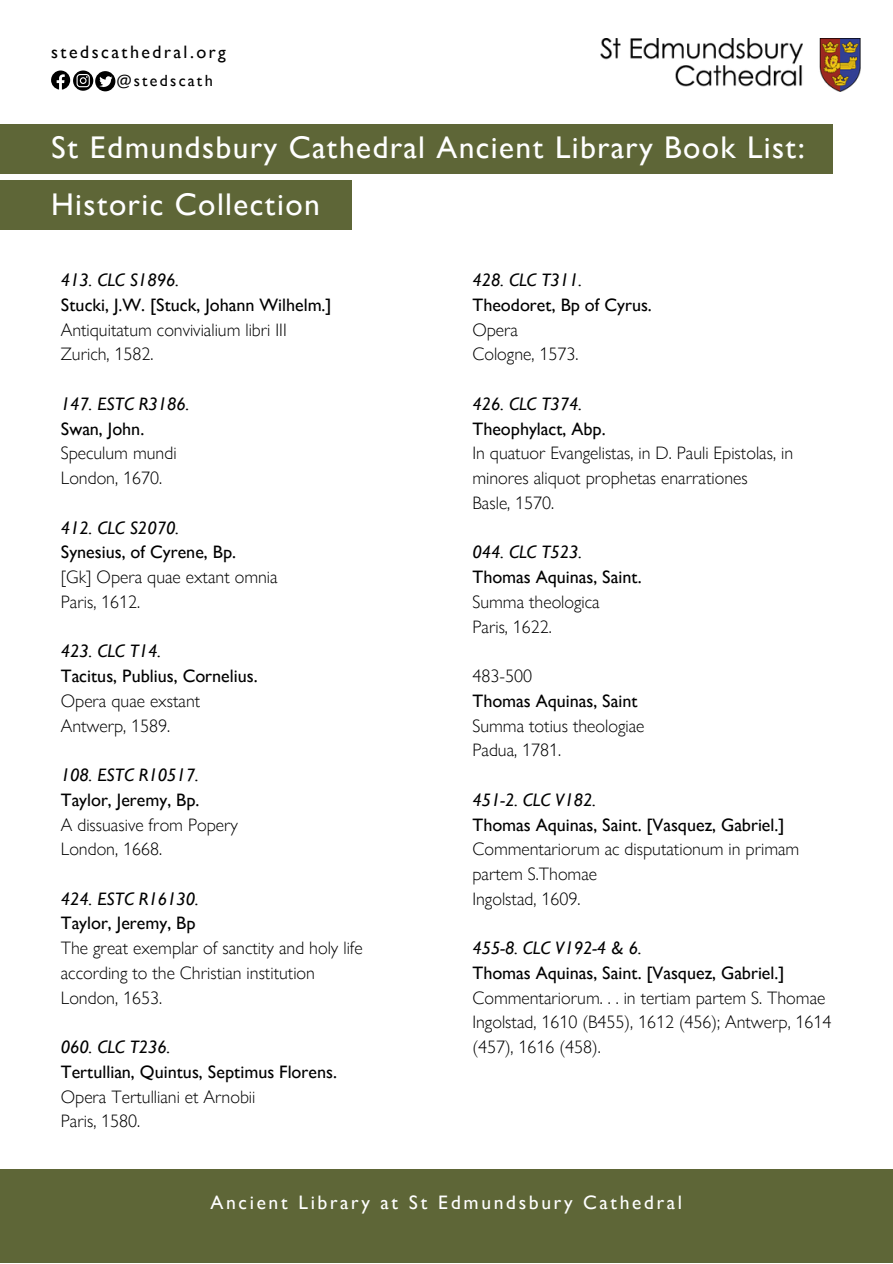
<style>
.page{position:relative;width:893px;height:1264px;background:#fff}
.page>*{position:absolute;margin:0;border:0;box-sizing:border-box;transform-origin:0 0}
.t1{font:31.35px/56.2px "Gill Sans Nova";letter-spacing:.045em;color:#fff}
.t2{font:19.5px "Gill Sans Nova";letter-spacing:.135em;color:#fff}
.t3{font:300 18px/24.8px "Gill Sans Nova";color:#000}
.t4{font:18px "Gill Sans Nova";color:#000}
.t5{font:italic 18px "Gill Sans";color:#000}
.t6{font:18px "Gill Sans Nova";letter-spacing:.135em;color:#000}
.t7{font:16.2px "Gill Sans Nova";letter-spacing:.135em;color:#000}
</style>
<div class="page">
<div style="left:0;top:124px;width:832px;height:49px;background:#5e6637"></div>
<div style="left:0;top:181px;width:352px;height:49px;background:#5e6637"></div>
<img style="left:600px;top:39px;width:260px;height:52px">
<svg style="left:51px;top:70px;width:64px;height:21px"></svg>
<div style="left:0;top:1169px;width:892px;height:93px;background:#5e6637"></div>
<p class="t6" style="left:51px;top:40px;width:176px">stedscathedral.org</p>
<p class="t7" style="left:117px;top:69px;width:98px">@stedscath</p>
<h1 class="t1" style="left:51px;top:119px;width:755px">St Edmundsbury Cathedral Ancient Library Book List:<br>Historic Collection</h1>
<p class="t5" style="left:61px;top:269px;width:120px">413. CLC S1896.</p>
<p class="t4" style="left:61px;top:293px;width:272px">Stucki, J.W. [Stuck, Johann Wilhelm.]</p>
<p class="t3" style="left:61px;top:317px;width:227px">Antiquitatum convivialium libri III<br>Zurich, 1582.</p>
<p class="t5" style="left:61px;top:393px;width:130px">147. ESTC R3186.</p>
<p class="t4" style="left:61px;top:416px;width:85px">Swan, John.</p>
<p class="t3" style="left:61px;top:440px;width:117px">Speculum mundi<br>London, 1670.</p>
<p class="t5" style="left:61px;top:517px;width:120px">412. CLC S2070.</p>
<p class="t4" style="left:61px;top:540px;width:177px">Synesius, of Cyrene, Bp.</p>
<p class="t3" style="left:61px;top:564px;width:218px">[Gk] Opera quae extant omnia<br>Paris, 1612.</p>
<p class="t5" style="left:61px;top:640px;width:102px">423. CLC T14.</p>
<p class="t4" style="left:61px;top:664px;width:198px">Tacitus, Publius, Cornelius.</p>
<p class="t3" style="left:61px;top:688px;width:141px">Opera quae exstant<br>Antwerp, 1589.</p>
<p class="t5" style="left:61px;top:764px;width:139px">108. ESTC R10517.</p>
<p class="t4" style="left:61px;top:787px;width:140px">Taylor, Jeremy, Bp.</p>
<p class="t3" style="left:61px;top:811px;width:179px">A dissuasive from Popery<br>London, 1668.</p>
<p class="t5" style="left:61px;top:888px;width:139px">424. ESTC R16130.</p>
<p class="t4" style="left:61px;top:911px;width:136px">Taylor, Jeremy, Bp</p>
<p class="t3" style="left:61px;top:935px;width:303px">The great exemplar of sanctity and holy life according to the Christian institution<br>London, 1653.</p>
<p class="t5" style="left:61px;top:1036px;width:111px">060. CLC T236.</p>
<p class="t4" style="left:61px;top:1059px;width:278px">Tertullian, Quintus, Septimus Florens.</p>
<p class="t3" style="left:61px;top:1083px;width:196px">Opera Tertulliani et Arnobii<br>Paris, 1580.</p>
<p class="t5" style="left:472px;top:269px;width:111px">428. CLC T311.</p>
<p class="t4" style="left:472px;top:293px;width:181px">Theodoret, Bp of Cyrus.</p>
<p class="t3" style="left:472px;top:317px;width:107px">Opera<br>Cologne, 1573.</p>
<p class="t5" style="left:472px;top:393px;width:111px">426. CLC T374.</p>
<p class="t4" style="left:472px;top:416px;width:135px">Theophylact, Abp.</p>
<p class="t3" style="left:472px;top:440px;width:322px">In quatuor Evangelistas, in D. Pauli Epistolas, in minores aliquot prophetas enarrationes<br>Basle, 1570.</p>
<p class="t5" style="left:472px;top:541px;width:111px">044. CLC T523.</p>
<p class="t4" style="left:472px;top:565px;width:171px">Thomas Aquinas, Saint.</p>
<p class="t3" style="left:472px;top:589px;width:129px">Summa theologica<br>Paris, 1622.</p>
<p class="t3" style="left:472px;top:663px;width:61px">483-500</p>
<p class="t4" style="left:472px;top:688px;width:167px">Thomas Aquinas, Saint</p>
<p class="t3" style="left:472px;top:712px;width:173px">Summa totius theologiae<br>Padua, 1781.</p>
<p class="t5" style="left:472px;top:789px;width:125px">451-2. CLC V182.</p>
<p class="t4" style="left:472px;top:812px;width:313px">Thomas Aquinas, Saint. [Vasquez, Gabriel.]</p>
<p class="t3" style="left:472px;top:836px;width:328px">Commentariorum ac disputationum in primam partem S.Thomae<br>Ingolstad, 1609.</p>
<p class="t5" style="left:472px;top:937px;width:171px">455-8. CLC V192-4 &amp; 6.</p>
<p class="t4" style="left:472px;top:960px;width:313px">Thomas Aquinas, Saint. [Vasquez, Gabriel.]</p>
<p class="t3" style="left:472px;top:985px;width:360px">Commentariorum. . . in tertiam partem S. Thomae<br>Ingolstad, 1610 (B455), 1612 (456); Antwerp, 1614 (457), 1616 (458).</p>
<p class="t2" style="left:210px;top:1189px;width:473px">Ancient Library at St Edmundsbury Cathedral</p>
</div>
